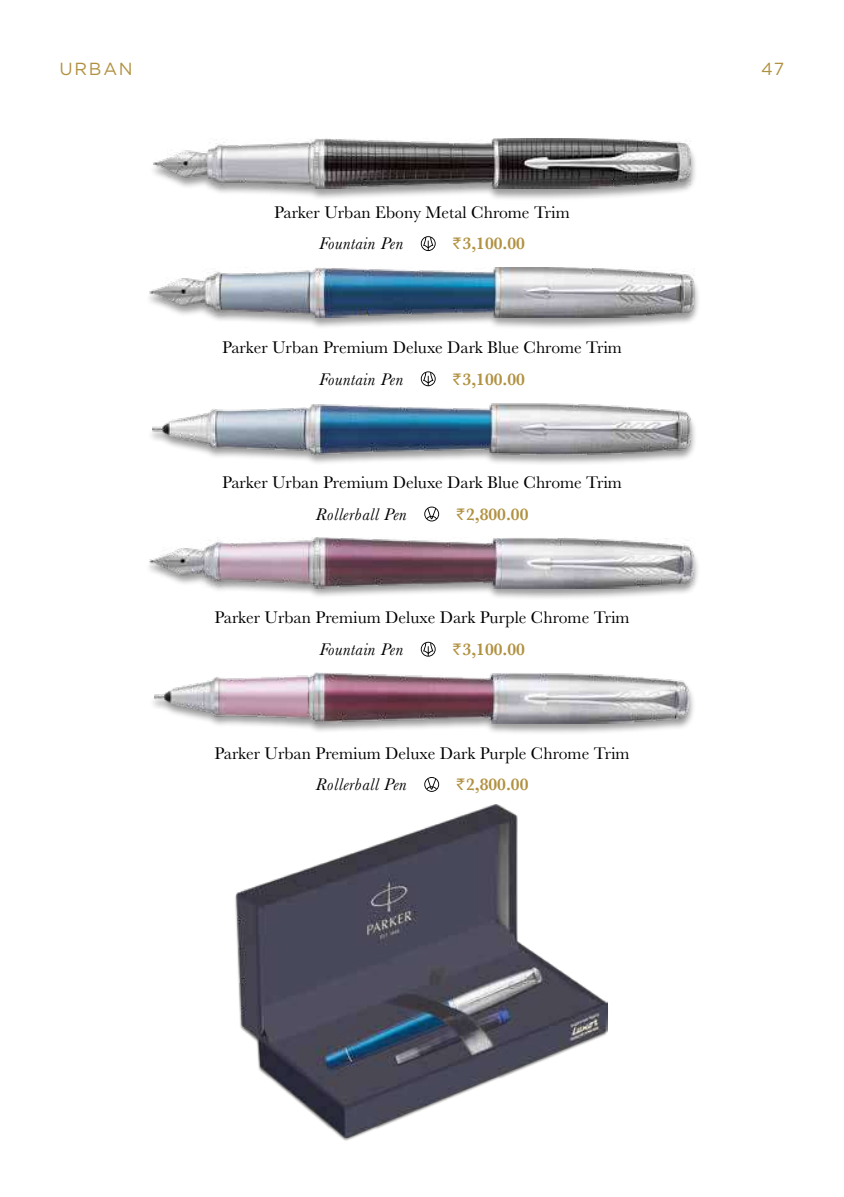
<style>
.page{position:relative;width:844px;height:1197px;background:#fff}
.page>*{position:absolute;margin:0;border:0;box-sizing:border-box;transform-origin:0 0}
.t1{font:17.5px "Baskerville MT Std";color:#000}
.t2{font:italic 17.5px "Baskerville MT Std";letter-spacing:.025em;color:#000}
.t3{font:600 17.5px "Baskerville";color:#b19141}
.t4{font:17.5px "Gotham";letter-spacing:.1em;color:#b19141}
.s1{font-family:"Rupee Foradian";font-weight:400;font-size:15.75px}
</style>
<div class="page">
<div style="left:144px;top:537px;width:557px;height:64px;background:#000;opacity:.4"></div>
<img style="left:149px;top:538px;width:545px;height:51px">
<div style="left:149px;top:673px;width:547px;height:63px;background:#000;opacity:.4"></div>
<img style="left:154px;top:673px;width:535px;height:51px">
<img style="left:236px;top:805px;width:371px;height:332px">
<div style="left:148px;top:139px;width:549px;height:62px;background:#000;opacity:.4"></div>
<img style="left:153px;top:139px;width:538px;height:50px">
<div style="left:144px;top:268px;width:557px;height:63px;background:#000;opacity:.4"></div>
<img style="left:149px;top:268px;width:546px;height:50px">
<div style="left:147px;top:403px;width:550px;height:63px;background:#000;opacity:.4"></div>
<img style="left:153px;top:403px;width:538px;height:53px">
<svg style="left:424px;top:507px;width:15px;height:14px"></svg>
<svg style="left:421px;top:371px;width:14px;height:15px"></svg>
<svg style="left:421px;top:642px;width:14px;height:15px"></svg>
<svg style="left:424px;top:777px;width:15px;height:15px"></svg>
<svg style="left:421px;top:236px;width:14px;height:15px"></svg>
<p class="t4" style="left:60px;top:58px;width:75px">URBAN</p>
<p class="t4" style="left:761px;top:58px;width:25px">47</p>
<p class="t1" style="left:274px;top:202px;width:297px">Parker Urban Ebony Metal Chrome Trim</p>
<p class="t2" style="left:319px;top:233px;width:85px">Fountain Pen</p>
<p class="t3" style="left:453px;top:231px;width:73px"><span class="s1">`</span>3,100.00</p>
<p class="t1" style="left:222px;top:337px;width:401px">Parker Urban Premium Deluxe Dark Blue Chrome Trim</p>
<p class="t2" style="left:319px;top:369px;width:85px">Fountain Pen</p>
<p class="t3" style="left:453px;top:367px;width:73px"><span class="s1">`</span>3,100.00</p>
<p class="t1" style="left:222px;top:472px;width:401px">Parker Urban Premium Deluxe Dark Blue Chrome Trim</p>
<p class="t2" style="left:315px;top:504px;width:92px">Rollerball Pen</p>
<p class="t3" style="left:456px;top:502px;width:73px"><span class="s1">`</span>2,800.00</p>
<p class="t1" style="left:214px;top:608px;width:416px">Parker Urban Premium Deluxe Dark Purple Chrome Trim</p>
<p class="t2" style="left:319px;top:639px;width:85px">Fountain Pen</p>
<p class="t3" style="left:453px;top:637px;width:73px"><span class="s1">`</span>3,100.00</p>
<p class="t1" style="left:214px;top:743px;width:416px">Parker Urban Premium Deluxe Dark Purple Chrome Trim</p>
<p class="t2" style="left:315px;top:774px;width:92px">Rollerball Pen</p>
<p class="t3" style="left:456px;top:772px;width:73px"><span class="s1">`</span>2,800.00</p>
</div>
